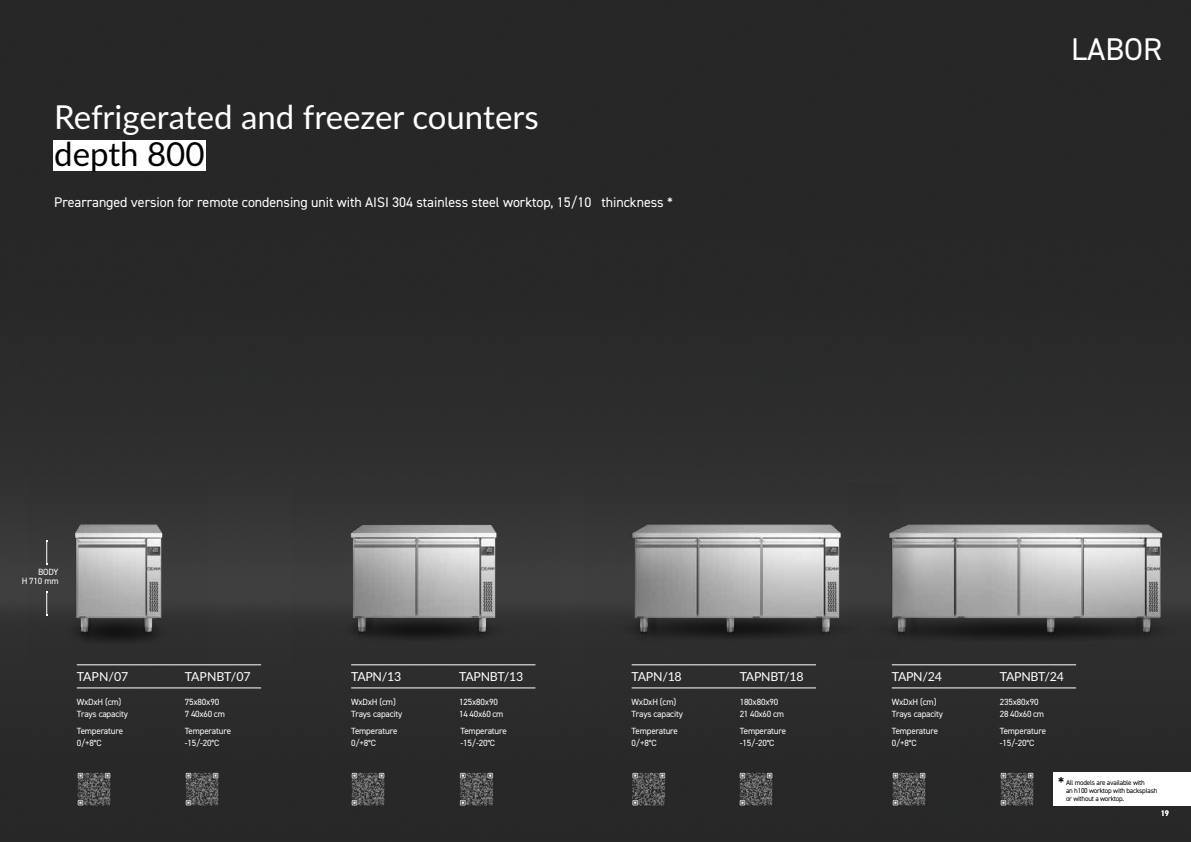
<style>
.page{position:relative;width:1191px;height:842px;background:#282828}
.page>*{position:absolute;margin:0;border:0;box-sizing:border-box;transform-origin:0 0}
.t1{font:33px "Lato";color:#fff}
.t2{font:33px "Lato";color:#000}
.t3{font:31.5px "DIN2014";color:#fff}
.t4{font:16px "DIN2014";color:#000}
.t5{font:14px "DIN2014";letter-spacing:-.005em;color:#fff}
.t6{font:12.4px "Lato";letter-spacing:-.02em;color:#fff}
.t7{font:12.4px "Lato";color:#fff}
.t8{font:9px/12px "DIN2014";letter-spacing:-.02em;color:#fff}
.t9{font:600 8px "DIN2014";color:#fff}
.t10{font:7px/8px "DIN2014";letter-spacing:-.03em;color:#000}
</style>
<div class="page">
<img style="left:28px;top:481px;width:179px;height:179px">
<img style="left:292px;top:483px;width:267px;height:180px">
<img style="left:583px;top:483px;width:265px;height:177px">
<img style="left:848px;top:483px;width:343px;height:177px">
<img style="left:55px;top:751px;width:77px;height:77px">
<img style="left:330px;top:751px;width:77px;height:77px">
<img style="left:609px;top:751px;width:77px;height:77px">
<img style="left:870px;top:751px;width:77px;height:77px">
<img style="left:163px;top:751px;width:78px;height:77px">
<img style="left:438px;top:751px;width:77px;height:77px">
<img style="left:717px;top:751px;width:77px;height:77px">
<img style="left:978px;top:751px;width:77px;height:77px">
<hr style="left:891px;top:665px;width:185px;height:1px;background:#fff">
<hr style="left:891px;top:688px;width:185px;height:1px;background:#fff">
<hr style="left:631px;top:665px;width:185px;height:1px;background:#fff">
<hr style="left:631px;top:688px;width:185px;height:1px;background:#fff">
<hr style="left:351px;top:665px;width:184px;height:1px;background:#fff">
<hr style="left:351px;top:688px;width:184px;height:1px;background:#fff">
<hr style="left:77px;top:665px;width:184px;height:1px;background:#fff">
<hr style="left:77px;top:688px;width:184px;height:1px;background:#fff">
<svg style="left:46px;top:540px;width:2px;height:24px"></svg>
<svg style="left:46px;top:591px;width:2px;height:24px"></svg>
<div style="left:53px;top:140px;width:153px;height:31px;background:#fff"></div>
<div style="left:1053px;top:773px;width:138px;height:33px;background:#fff"></div>
<h1 class="t1" style="left:54px;top:93px;width:486px">Refrigerated and freezer counters</h1>
<h1 class="t2" style="left:54px;top:130px;width:152px">depth 800</h1>
<h3 class="t5" style="left:54px;top:193px;width:620px">Prearranged version for remote condensing unit with AISI 304 stainless steel worktop, 15/10 thinckness *</h3>
<h2 class="t3" style="left:1071px;top:30px;width:93px">LABOR</h2>
<p class="t8" style="left:22px;top:567px;width:38px;line-height:9px;text-align:right">BODY<br>H 710 mm</p>
<h3 class="t6" style="left:77px;top:668px;width:53px">TAPN/07</h3>
<h3 class="t7" style="left:185px;top:668px;width:67px">TAPNBT/07</h3>
<p class="t8" style="left:77px;top:696px;width:46px">WxDxH (cm)</p>
<p class="t8" style="left:185px;top:696px;width:36px">75x80x90</p>
<p class="t8" style="left:77px;top:708px;width:53px">Trays capacity</p>
<p class="t8" style="left:185px;top:708px;width:42px">7 40x60 cm</p>
<p class="t8" style="left:77px;top:725px;width:48px">Temperature<br>0/+8°C</p>
<p class="t8" style="left:185px;top:725px;width:48px">Temperature -15/-20°C</p>
<p class="t8" style="left:460px;top:725px;width:48px">Temperature -15/-20°C</p>
<p class="t8" style="left:740px;top:725px;width:48px">Temperature -15/-20°C</p>
<p class="t8" style="left:999px;top:725px;width:48px">Temperature -15/-20°C</p>
<h3 class="t6" style="left:351px;top:668px;width:52px">TAPN/13</h3>
<h3 class="t6" style="left:459px;top:668px;width:65px">TAPNBT/13</h3>
<p class="t8" style="left:351px;top:696px;width:46px">WxDxH (cm)</p>
<p class="t8" style="left:459px;top:696px;width:40px">125x80x90</p>
<p class="t8" style="left:351px;top:708px;width:53px">Trays capacity</p>
<p class="t8" style="left:459px;top:708px;width:46px">14 40x60 cm</p>
<p class="t8" style="left:351px;top:725px;width:48px">Temperature<br>0/+8°C</p>
<h3 class="t6" style="left:631px;top:668px;width:52px">TAPN/18</h3>
<h3 class="t6" style="left:739px;top:668px;width:65px">TAPNBT/18</h3>
<p class="t8" style="left:631px;top:696px;width:46px">WxDxH (cm)</p>
<p class="t8" style="left:739px;top:696px;width:40px">180x80x90</p>
<p class="t8" style="left:631px;top:708px;width:53px">Trays capacity</p>
<p class="t8" style="left:739px;top:708px;width:46px">21 40x60 cm</p>
<p class="t8" style="left:631px;top:725px;width:48px">Temperature<br>0/+8°C</p>
<h3 class="t6" style="left:891px;top:668px;width:52px">TAPN/24</h3>
<h3 class="t6" style="left:999px;top:668px;width:65px">TAPNBT/24</h3>
<p class="t8" style="left:891px;top:696px;width:46px">WxDxH (cm)</p>
<p class="t8" style="left:999px;top:696px;width:40px">235x80x90</p>
<p class="t8" style="left:891px;top:708px;width:53px">Trays capacity</p>
<p class="t8" style="left:999px;top:708px;width:46px">28 40x60 cm</p>
<p class="t8" style="left:891px;top:725px;width:48px">Temperature<br>0/+8°C</p>
<h3 class="t4" style="left:1057px;top:772px;width:8px">*</h3>
<p class="t10" style="left:1066px;top:778px;width:93px">All models are available with<br>an h100 worktop with backsplash or without a worktop.</p>
<p class="t9" style="left:1160px;top:807px;width:10px">19</p>
</div>
